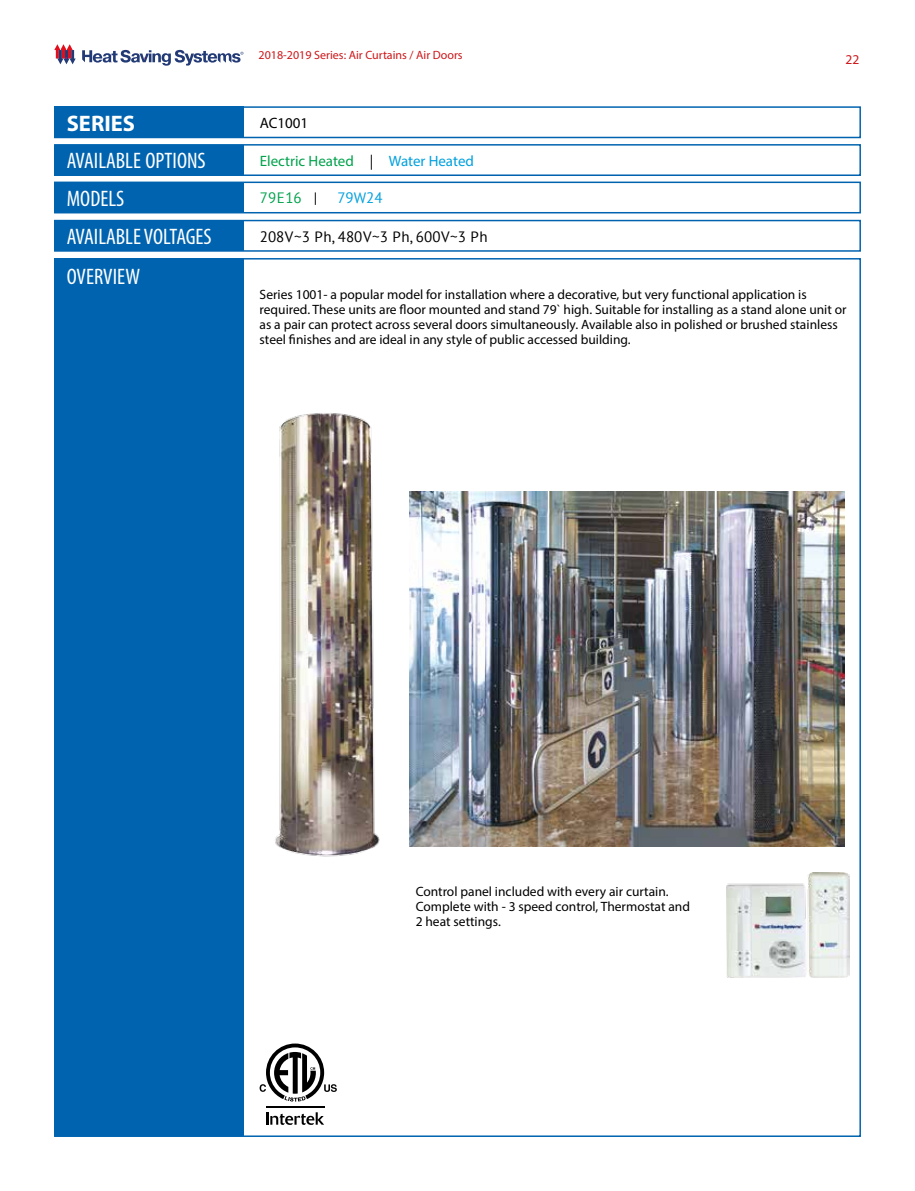
<style>
.page{position:relative;width:915px;height:1191px;background:#fff}
.page>*{position:absolute;margin:0;border:0;box-sizing:border-box;transform-origin:0 0}
.t1{font:condensed 22.5px/37.8px "Myriad Pro";color:#fff}
.t2{font:700 22.5px "Myriad Pro";color:#fff}
.t3{font:15px "PT Sans";letter-spacing:.02em;color:#000}
.t4{font:15px "Myriad Pro";color:#00a24c}
.t5{font:15px "PT Sans";letter-spacing:.02em;color:#00a24c}
.t6{font:15px "Myriad Pro";color:#000}
.t7{font:15px "PT Sans";color:#00a0de}
.t8{font:13.5px/15px "Myriad Pro";color:#000}
.t9{font:13.5px "Myriad Pro";color:#cd171a}
.t10{font:12px "Myriad Pro";color:#cd171a}
.s1{color:#000}
.s2{color:#00a0de}
</style>
<div class="page">
<svg style="left:54px;top:44px;width:22px;height:20px"></svg>
<svg style="left:82px;top:50px;width:161px;height:16px"></svg>
<div style="left:54px;top:106px;width:189px;height:32px;background:#0063af"></div>
<div style="left:54px;top:145px;width:189px;height:30px;background:#0063af"></div>
<div style="left:54px;top:182px;width:189px;height:31px;background:#0063af"></div>
<div style="left:54px;top:220px;width:189px;height:31px;background:#0063af"></div>
<div style="left:54px;top:220px;width:806px;height:32px;border:2px solid #0063af"></div>
<div style="left:54px;top:144px;width:806px;height:32px;border:2px solid #0063af"></div>
<div style="left:54px;top:258px;width:189px;height:877px;background:#0063af"></div>
<div style="left:54px;top:182px;width:806px;height:31px;border:2px solid #0063af"></div>
<div style="left:54px;top:106px;width:806px;height:32px;border:2px solid #0063af"></div>
<img style="left:726px;top:872px;width:123px;height:105px">
<img style="left:409px;top:492px;width:434px;height:354px">
<svg style="left:266px;top:1112px;width:58px;height:12px"></svg>
<hr style="left:266px;top:1106px;width:58px;height:1px;background:#000">
<svg style="left:259px;top:1043px;width:78px;height:58px"></svg>
<img style="left:275px;top:413px;width:105px;height:444px">
<h1 class="t2" style="left:67px;top:108px;width:70px">SERIES</h1>
<h1 class="t1" style="left:67px;top:142px;width:146px">AVAILABLE OPTIONS<br>MODELS<br>AVAILABLE VOLTAGES</h1>
<h1 class="t1" style="left:67px;top:258px;width:75px">OVERVIEW</h1>
<p class="t10" style="left:258px;top:48px;width:205px">2018-2019 Series: Air Curtains / Air Doors</p>
<p class="t6" style="left:260px;top:114px;width:50px">AC1001</p>
<p class="t4" style="left:260px;top:151px;width:216px">Electric Heated <span class="s1">|</span> <span class="s2">Water Heated</span></p>
<p class="t5" style="left:260px;top:188px;width:59px">79E16 <span class="s1">|</span></p>
<p class="t7" style="left:337px;top:188px;width:47px">79W24</p>
<p class="t3" style="left:260px;top:227px;width:229px">208V~3 Ph, 480V~3 Ph, 600V~3 Ph</p>
<p class="t9" style="left:845px;top:51px;width:15px">22</p>
<p class="t8" style="left:259px;top:287px;width:588px">Series 1001- a popular model for installation where a decorative, but very functional application is required. These units are floor mounted and stand 79` high. Suitable for installing as a stand alone unit or as a pair can protect across several doors simultaneously. Available also in polished or brushed stainless steel finishes and are ideal in any style of public accessed building.</p>
<p class="t8" style="left:415px;top:883px;width:276px">Control panel included with every air curtain.<br>Complete with - 3 speed control, Thermostat and<br>2 heat settings.</p>
</div>
